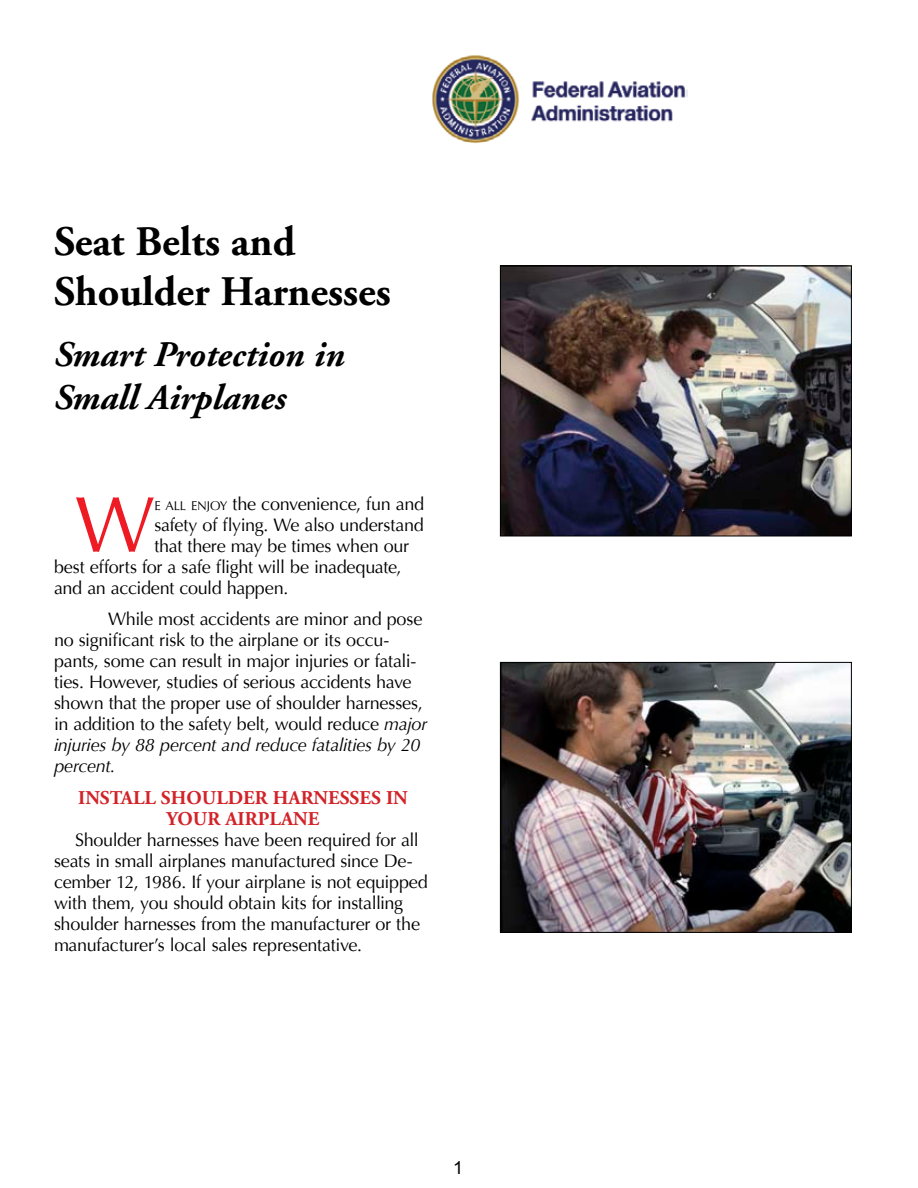
<style>
.page{position:relative;width:918px;height:1188px;background:#fff}
.page>*{position:absolute;margin:0;border:0;box-sizing:border-box;transform-origin:0 0}
.t1{font:79.35px "Optima";color:#ee1b25}
.t2{font:700 42px/50.4px "Adobe Garamond";color:#000}
.t3{font:italic 700 36px/43.2px "Adobe Garamond";color:#000}
.t4{font:700 19.5px/21px "Adobe Garamond";color:#d22329;text-align:center}
.t5{font:18px/21px "Optima";letter-spacing:-.015em;color:#000}
.s1{font-size:12.6px}
.s2{font-style:italic}
</style>
<div class="page">
<img style="left:502px;top:268px;width:348px;height:266px">
<div style="left:500px;top:266px;width:352px;height:270px;border:1px solid #000"></div>
<img style="left:502px;top:664px;width:348px;height:267px">
<div style="left:500px;top:662px;width:352px;height:271px;border:1px solid #000"></div>
<img style="left:432px;top:55px;width:256px;height:89px">
<h2 class="t2" style="left:54px;top:217px;width:338px">Seat Belts and<br>Shoulder Harnesses</h2>
<h3 class="t3" style="left:54px;top:334px;width:292px">Smart Protection in<br>Small Airplanes</h3>
<h1 class="t1" style="left:75px;top:475px;width:81px">W</h1>
<p class="t5" style="left:154px;top:493px;width:271px"><span class="s1">e all enjoy</span> the convenience, fun and</p>
<p class="t5" style="left:154px;top:514px;width:271px">safety of flying. We also understand</p>
<p class="t5" style="left:154px;top:535px;width:256px">that there may be times when our</p>
<p class="t5" style="left:54px;top:556px;width:349px">best efforts for a safe flight will be inadequate,</p>
<p class="t5" style="left:54px;top:577px;width:236px">and an accident could happen.</p>
<p class="t5" style="left:54px;top:609px;width:375px;text-indent:54px">While most accidents are minor and pose no significant risk to the airplane or its occu&shy;pants, some can result in major injuries or fatali&shy;ties. However, studies of serious accidents have shown that the proper use of shoulder harnesses, in addition to the safety belt, would reduce <span class="s2">major injuries by 88 percent and reduce fatalities by 20 percent.</span></p>
<p class="t4" style="left:78px;top:788px;width:331px">INSTALL SHOULDER HARNESSES IN<br>YOUR AIRPLANE</p>
<p class="t5" style="left:54px;top:830px;width:376px;text-indent:21px">Shoulder harnesses have been required for all seats in small airplanes manufactured since De&shy;cember 12, 1986. If your airplane is not equipped with them, you should obtain kits for installing shoulder harnesses from the manufacturer or the manufacturer’s local sales representative.</p>
</div>
